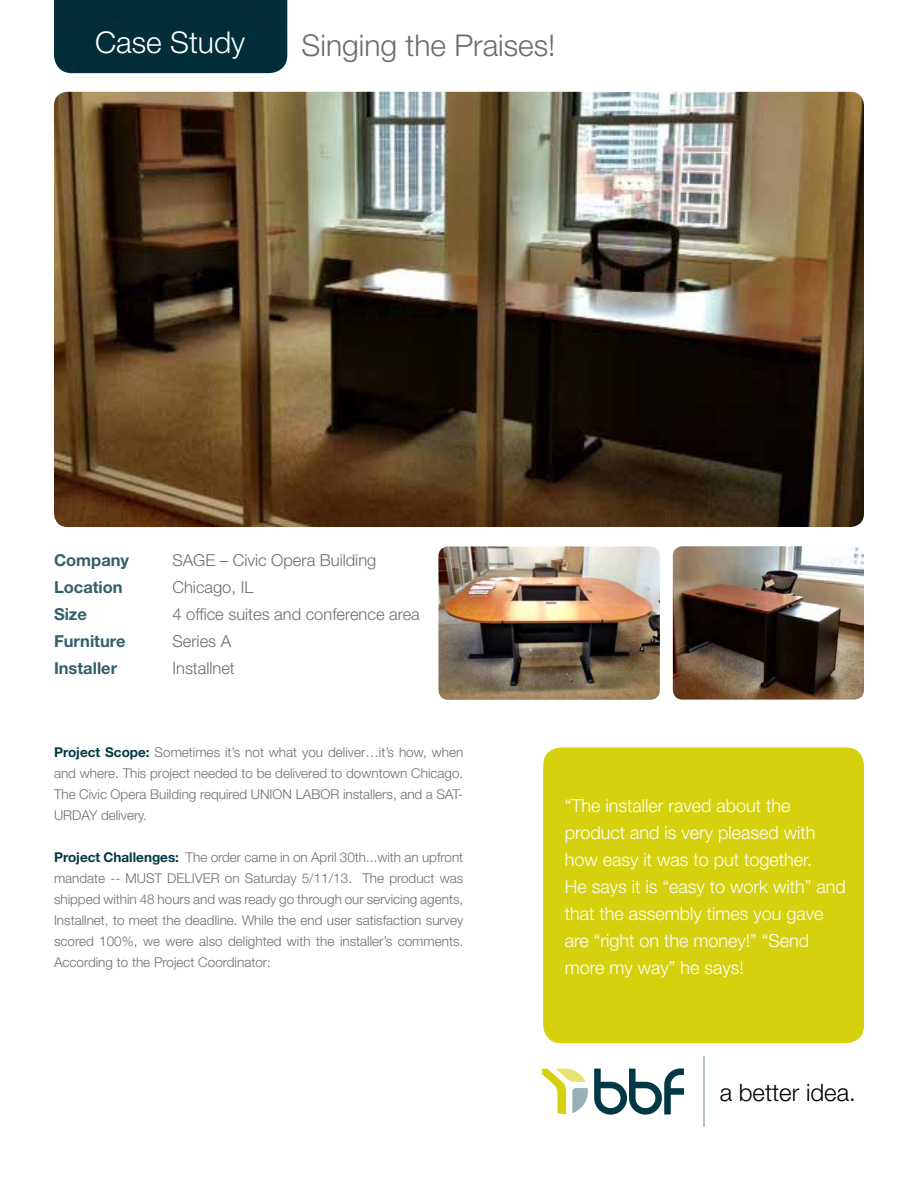
<style>
.page{position:relative;width:918px;height:1188px;background:#fff}
.page>*{position:absolute;margin:0;border:0;box-sizing:border-box;transform-origin:0 0}
.t1{font:300 30px "Helvetica Neue LT Std";color:#6b6c6f}
.t2{font:300 30px "Helvetica Neue";color:#fff}
.t3{font:300 24px "Helvetica Neue";color:#000}
.t4{font:300 18px/27px "Helvetica Neue";color:#fff}
.t5{font:300 16.5px "Helvetica Neue LT Std";color:#6d6e71}
.t6{font:700 16.5px "Helvetica Neue LT Std";color:#335f6b}
.t7{font:300 13.5px/21px "Helvetica Neue";color:#6d6e71;text-align:justify}
.s1{font-weight:700;color:#003846}
</style>
<div class="page">
<img style="left:54px;top:92px;width:810px;height:435px">
<div style="left:54px;top:0;width:233px;height:73px;background:#012e39"></div>
<div style="left:543px;top:747px;width:321px;height:296px;background:#d5d10e;border-radius:18px"></div>
<svg style="left:594px;top:1068px;width:90px;height:47px"></svg>
<svg style="left:542px;top:1069px;width:46px;height:45px"></svg>
<hr style="left:703px;top:1056px;width:2px;height:71px;background:#b3c3c7">
<img style="left:438px;top:546px;width:222px;height:154px">
<img style="left:673px;top:546px;width:191px;height:154px">
<h1 class="t2" style="left:95px;top:24px;width:152px">Case Study</h1>
<h1 class="t1" style="left:302px;top:27px;width:255px">Singing the Praises!</h1>
<p class="t6" style="left:54px;top:550px;width:77px">Company</p>
<p class="t5" style="left:173px;top:550px;width:205px">SAGE – Civic Opera Building</p>
<p class="t6" style="left:54px;top:577px;width:70px">Location</p>
<p class="t5" style="left:173px;top:577px;width:82px">Chicago, IL</p>
<p class="t6" style="left:54px;top:604px;width:34px">Size</p>
<p class="t5" style="left:173px;top:604px;width:249px">4 office suites and conference area</p>
<p class="t6" style="left:54px;top:631px;width:73px">Furniture</p>
<p class="t5" style="left:173px;top:631px;width:60px">Series A</p>
<p class="t6" style="left:54px;top:658px;width:65px">Installer</p>
<p class="t5" style="left:173px;top:658px;width:64px">Installnet</p>
<p class="t7" style="left:54px;top:741px;width:411px"><span class="s1">Project Scope:</span> Sometimes it’s not what you deliver…it’s how, when and where. This project needed to be delivered to downtown Chicago.<br>The Civic Opera Building required UNION LABOR installers, and a SAT-URDAY delivery.</p>
<p class="t7" style="left:54px;top:846px;width:411px"><span class="s1">Project Challenges:</span> The order came in on April 30th...with an upfront mandate -- MUST DELIVER on Saturday 5/11/13. The product was shipped within 48 hours and was ready go through our servicing agents, Installnet, to meet the deadline. While the end user satisfaction survey scored 100%, we were also delighted with the installer’s comments.<br>According to the Project Coordinator:</p>
<h3 class="t4" style="left:565px;top:792px;width:283px">“The installer raved about the product and is very pleased with how easy it was to put together.<br>He says it is “easy to work with” and that the assembly times you gave are “right on the money!” “Send more my way” he says!</h3>
<h2 class="t3" style="left:720px;top:1078px;width:138px">a better idea.</h2>
</div>
